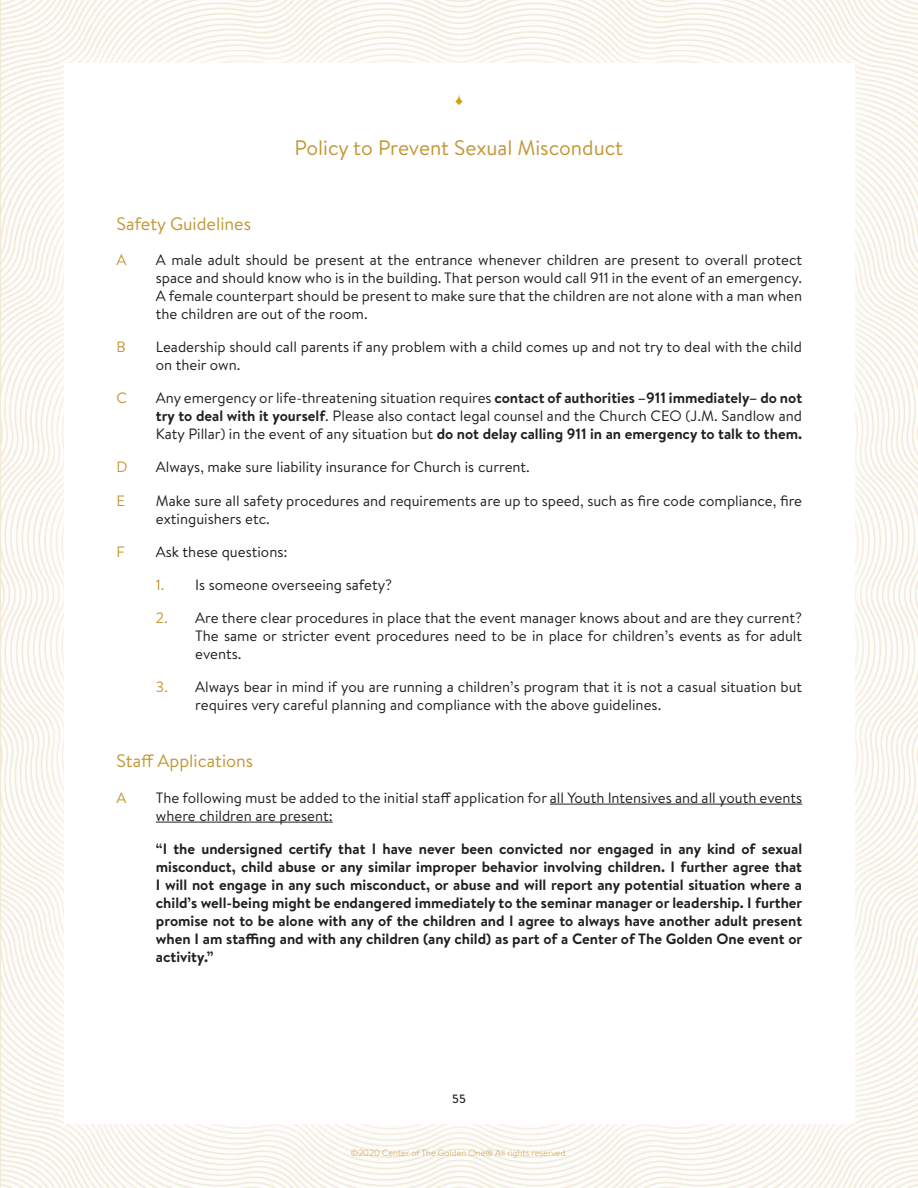
<style>
.page{position:relative;width:918px;height:1188px;background:#fff}
.page>*{position:absolute;margin:0;border:0;box-sizing:border-box;transform-origin:0 0}
.t1{font:21px "Brandon Text";color:#c39636}
.t2{font:18px "Brandon Text";color:#c39636}
.t3{font:15px/18px "Brandon Text";color:#231f20}
.t4{font:700 15px/18px "Brandon Text";color:#231f20;text-align:justify}
.t5{font:15px "Brandon Text";color:#c39636}
.t6{font:500 12px "Brandon Text";color:#231f20}
.t7{font:300 9px "Brandon Text";color:#c39636}
.s1{font-weight:700}
</style>
<div class="page">
<img style="left:0;top:0;width:918px;height:1188px">
<div style="left:33px;top:33px;width:853px;height:1123px;background:#fff;opacity:.75"></div>
<div style="left:64px;top:64px;width:790px;height:1060px;background:#fff"></div>
<svg style="left:455px;top:95px;width:8px;height:10px"></svg>
<hr style="left:550px;top:804px;width:252px;height:1px;background:#231f20">
<hr style="left:156px;top:822px;width:177px;height:1px;background:#231f20">
<p class="t2" style="left:117px;top:212px;width:136px">Safety Guidelines</p>
<p class="t1" style="left:294px;top:133px;width:330px">Policy to Prevent Sexual Misconduct</p>
<p class="t5" style="left:117px;top:250px;width:11px">A</p>
<p class="t5" style="left:117px;top:337px;width:11px">B</p>
<p class="t5" style="left:117px;top:388px;width:12px">C</p>
<p class="t5" style="left:117px;top:457px;width:13px">D</p>
<p class="t5" style="left:117px;top:490px;width:10px">E</p>
<p class="t5" style="left:117px;top:541px;width:10px">F</p>
<p class="t3" style="left:156px;top:251px;width:648px;text-align:justify">A male adult should be present at the entrance whenever children are present to overall protect space and should know who is in the building. That person would call 911 in the event of an emergency.<br>A female counterpart should be present to make sure that the children are not alone with a man when the children are out of the room.</p>
<p class="t3" style="left:156px;top:338px;width:648px">Leadership should call parents if any problem with a child comes up and not try to deal with the child on their own.</p>
<p class="t3" style="left:156px;top:389px;width:648px;text-align:justify">Any emergency or life-threatening situation requires <span class="s1">contact of authorities –911 immediately– do not try to deal with it yourself</span>. Please also contact legal counsel and the Church CEO (J.M. Sandlow and Katy Pillar) in the event of any situation but <span class="s1">do not delay calling 911 in an emergency to talk to them.</span></p>
<p class="t3" style="left:156px;top:458px;width:376px">Always, make sure liability insurance for Church is current.</p>
<p class="t3" style="left:156px;top:491px;width:648px">Make sure all safety procedures and requirements are up to speed, such as fire code compliance, fire extinguishers etc.</p>
<p class="t3" style="left:156px;top:542px;width:133px">Ask these questions:</p>
<p class="t3" style="left:195px;top:575px;width:198px">Is someone overseeing safety?</p>
<p class="t3" style="left:195px;top:608px;width:609px;text-align:justify">Are there clear procedures in place that the event manager knows about and are they current?<br>The same or stricter event procedures need to be in place for children’s events as for adult events.</p>
<p class="t3" style="left:195px;top:677px;width:608px">Always bear in mind if you are running a children’s program that it is not a casual situation but requires very careful planning and compliance with the above guidelines.</p>
<p class="t5" style="left:156px;top:574px;width:10px">1.</p>
<p class="t5" style="left:156px;top:607px;width:13px">2.</p>
<p class="t5" style="left:156px;top:676px;width:14px">3.</p>
<p class="t2" style="left:117px;top:749px;width:138px">Staff Applications</p>
<p class="t5" style="left:117px;top:787px;width:11px">A</p>
<p class="t3" style="left:156px;top:788px;width:648px">The following must be added to the initial staff application for all Youth Intensives and all youth events where children are present:</p>
<p class="t4" style="left:156px;top:839px;width:648px">“I the undersigned certify that I have never been convicted nor engaged in any kind of sexual misconduct, child abuse or any similar improper behavior involving children. I further agree that I will not engage in any such misconduct, or abuse and will report any potential situation where a child’s well-being might be endangered immediately to the seminar manager or leadership. I further promise not to be alone with any of the children and I agree to always have another adult present when I am staffing and with any children (any child) as part of a Center of The Golden One event or activity.”</p>
<p class="t6" style="left:452px;top:1090px;width:15px">55</p>
<p class="t7" style="left:351px;top:1147px;width:218px">©2020 Center of The Golden One® All rights reserved.</p>
</div>
